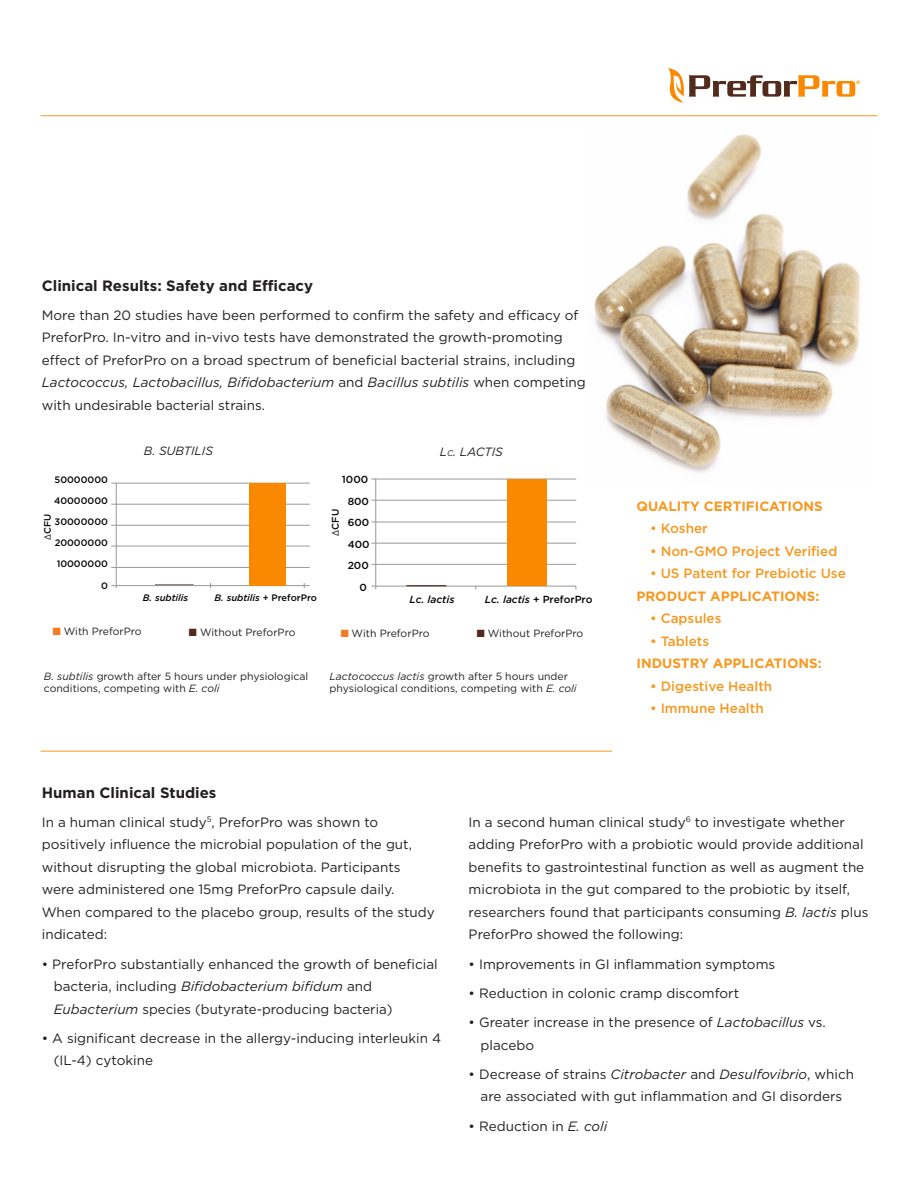
<style>
.page{position:relative;width:918px;height:1188px;background:#fff}
.page>*{position:absolute;margin:0;border:0;box-sizing:border-box;transform-origin:0 0}
.t1{font:700 15px "Gotham";color:#231f20}
.t2{font:13.5px/22.5px "Gotham";color:#231f20}
.t3{font:500 13.5px "Gotham";color:#f79820}
.t4{font:700 13.5px "Gotham";color:#f79820}
.Chart_Head{font:italic 12px "Gotham";color:#231f20}
.Chart_Head-2{font:10.5px/12px "Gotham";color:#231f20}
.t5{font:500 10.2px "Gotham";color:#050504}
.t6{font:italic 500 10.2px "Gotham";color:#050504}
.t7{font:500 9.6px "Gotham";color:#050504}
.t8{font:500 9.3px "Gotham";color:#050504}
.t9{font:italic 500 9.3px "Gotham";color:#050504}
.s1{font-style:italic}
.s2{font-family:"Myriad Pro";font-weight:400;color:#231f20}
.s3{font-style:normal}
.s4{font-style:inherit}
.s5{font-size:8.4px}
.s6{color:#f47b21}
.s7{color:#532b1e}
</style>
<div class="page">
<img style="left:594px;top:134px;width:267px;height:338px">
<hr style="left:40px;top:115px;width:838px;height:1px;background:#f79820">
<hr style="left:40px;top:751px;width:572px;height:1px;background:#f79820">
<hr style="left:116px;top:483px;width:1px;height:105px;background:#989898">
<hr style="left:155px;top:584px;width:39px;height:2px;background:#532b1e">
<hr style="left:111px;top:585px;width:199px;height:1px;background:#989898">
<hr style="left:111px;top:567px;width:199px;height:1px;background:#989898">
<hr style="left:111px;top:546px;width:199px;height:1px;background:#989898">
<hr style="left:111px;top:525px;width:199px;height:1px;background:#989898">
<hr style="left:111px;top:504px;width:199px;height:1px;background:#989898">
<hr style="left:111px;top:483px;width:199px;height:1px;background:#989898">
<div style="left:249px;top:483px;width:37px;height:103px;background:#fa8900"></div>
<hr style="left:371px;top:586px;width:205px;height:1px;background:#989898">
<hr style="left:371px;top:564px;width:205px;height:1px;background:#989898">
<hr style="left:371px;top:543px;width:205px;height:1px;background:#989898">
<hr style="left:371px;top:522px;width:205px;height:1px;background:#989898">
<hr style="left:371px;top:500px;width:205px;height:1px;background:#989898">
<hr style="left:371px;top:479px;width:205px;height:1px;background:#989898">
<hr style="left:375px;top:479px;width:1px;height:110px;background:#989898">
<div style="left:507px;top:479px;width:40px;height:107px;background:#fa8900"></div>
<hr style="left:406px;top:585px;width:40px;height:1px;background:#532b1e">
<svg style="left:668px;top:68px;width:192px;height:35px"></svg>
<p class="t1" style="left:42px;top:276px;width:273px">Clinical Results: Safety and Efficacy</p>
<p class="t2" style="left:42px;top:304px;width:546px">More than 20 studies have been performed to confirm the safety and efficacy of PreforPro. In-vitro and in-vivo tests have demonstrated the growth-promoting effect of PreforPro on a broad spectrum of beneficial bacterial strains, including <span class="s1">Lactococcus, Lactobacillus, Bifidobacterium</span> and <span class="s1">Bacillus subtilis</span> when competing with undesirable bacterial strains.</p>
<p class="t8" style="left:55px;top:474px;width:55px">50000000</p>
<p class="t8" style="left:54px;top:495px;width:55px">40000000</p>
<p class="t8" style="left:55px;top:516px;width:55px">30000000</p>
<p class="t8" style="left:55px;top:537px;width:55px">20000000</p>
<p class="t8" style="left:57px;top:559px;width:53px">10000000</p>
<p class="t8" style="left:101px;top:580px;width:8px">0</p>
<p class="t8" style="left:42px;top:540px;width:27px;rotate:-90deg"><span class="s2">Δ</span>CFU</p>
<p class="Chart_Head" style="left:144px;top:443px;width:71px">B. SUBTILIS</p>
<p class="t9" style="left:143px;top:592px;width:47px">B. subtilis</p>
<p class="t9" style="left:214px;top:592px;width:104px">B. subtilis <span class="s3">+ PreforPro</span></p>
<p class="t5" style="left:342px;top:474px;width:28px">1000</p>
<p class="t7" style="left:330px;top:536px;width:28px;rotate:-90deg"><span class="s2">Δ</span>CFU</p>
<p class="t5" style="left:348px;top:495px;width:23px">800</p>
<p class="t5" style="left:348px;top:517px;width:23px">600</p>
<p class="t5" style="left:348px;top:538px;width:23px">400</p>
<p class="t5" style="left:348px;top:559px;width:23px">200</p>
<p class="t5" style="left:359px;top:581px;width:9px">0</p>
<p class="Chart_Head" style="left:440px;top:444px;width:65px"><span class="s4">L</span><span class="s5">c</span>. LACTIS</p>
<p class="t6" style="left:409px;top:593px;width:47px">Lc. lactis</p>
<p class="t5" style="left:485px;top:593px;width:109px"><span class="s1">Lc. lactis</span> + PreforPro</p>
<p class="Chart_Head-2" style="left:53px;top:626px;width:90px"><span class="s6">■</span> With PreforPro</p>
<p class="Chart_Head-2" style="left:189px;top:626px;width:108px"><span class="s7">■</span> Without PreforPro</p>
<p class="Chart_Head-2" style="left:341px;top:627px;width:90px"><span class="s6">■</span> With PreforPro</p>
<p class="Chart_Head-2" style="left:477px;top:627px;width:108px"><span class="s7">■</span> Without PreforPro</p>
<p class="Chart_Head-2" style="left:44px;top:670px;width:266px"><span class="s1">B. subtilis</span> growth after 5 hours under physiological conditions, competing with <span class="s1">E. coli</span></p>
<p class="Chart_Head-2" style="left:330px;top:670px;width:249px"><span class="s1">Lactococcus lactis</span> growth after 5 hours under physiological conditions, competing with <span class="s1">E. coli</span></p>
<p class="t4" style="left:637px;top:498px;width:188px">QUALITY CERTIFICATIONS</p>
<p class="t3" style="left:650px;top:520px;width:59px">• Kosher</p>
<p class="t3" style="left:650px;top:543px;width:189px">• Non-GMO Project Verified</p>
<p class="t3" style="left:650px;top:565px;width:197px">• US Patent for Prebiotic Use</p>
<p class="t4" style="left:637px;top:588px;width:184px">PRODUCT APPLICATIONS:</p>
<p class="t3" style="left:650px;top:610px;width:73px">• Capsules</p>
<p class="t3" style="left:650px;top:633px;width:61px">• Tablets</p>
<p class="t4" style="left:637px;top:655px;width:187px">INDUSTRY APPLICATIONS:</p>
<p class="t3" style="left:650px;top:678px;width:124px">• Digestive Health</p>
<p class="t3" style="left:650px;top:700px;width:115px">• Immune Health</p>
<p class="t1" style="left:42px;top:783px;width:176px">Human Clinical Studies</p>
<p class="t2" style="left:42px;top:811px;width:395px">In a human clinical study<sup>5</sup>, PreforPro was shown to positively influence the microbial population of the gut, without disrupting the global microbiota. Participants were administered one 15mg PreforPro capsule daily.<br>When compared to the placebo group, results of the study indicated:</p>
<p class="t2" style="left:54px;top:952px;width:385px;text-indent:-12px">• PreforPro substantially enhanced the growth of beneficial bacteria, including <span class="s1">Bifidobacterium bifidum</span> and<br><span class="s1">Eubacterium</span> species (butyrate-producing bacteria)</p>
<p class="t2" style="left:54px;top:1027px;width:389px;text-indent:-12px">• A significant decrease in the allergy-inducing interleukin 4 (IL-4) cytokine</p>
<p class="t2" style="left:469px;top:811px;width:401px">In a second human clinical study<sup>6</sup> to investigate whether adding PreforPro with a probiotic would provide additional benefits to gastrointestinal function as well as augment the microbiota in the gut compared to the probiotic by itself, researchers found that participants consuming <span class="s1">B. lactis</span> plus PreforPro showed the following:</p>
<p class="t2" style="left:469px;top:952px;width:308px">• Improvements in GI inflammation symptoms</p>
<p class="t2" style="left:469px;top:982px;width:272px">• Reduction in colonic cramp discomfort</p>
<p class="t2" style="left:481px;top:1011px;width:347px;text-indent:-12px">• Greater increase in the presence of <span class="s1">Lactobacillus</span> vs. placebo</p>
<p class="t2" style="left:469px;top:1063px;width:387px;text-align:center">• Decrease of strains <span class="s1">Citrobacter</span> and <span class="s1">Desulfovibrio</span>, which are associated with gut inflammation and GI disorders</p>
<p class="t2" style="left:469px;top:1114px;width:140px">• Reduction in <span class="s1">E. coli</span></p>
</div>
